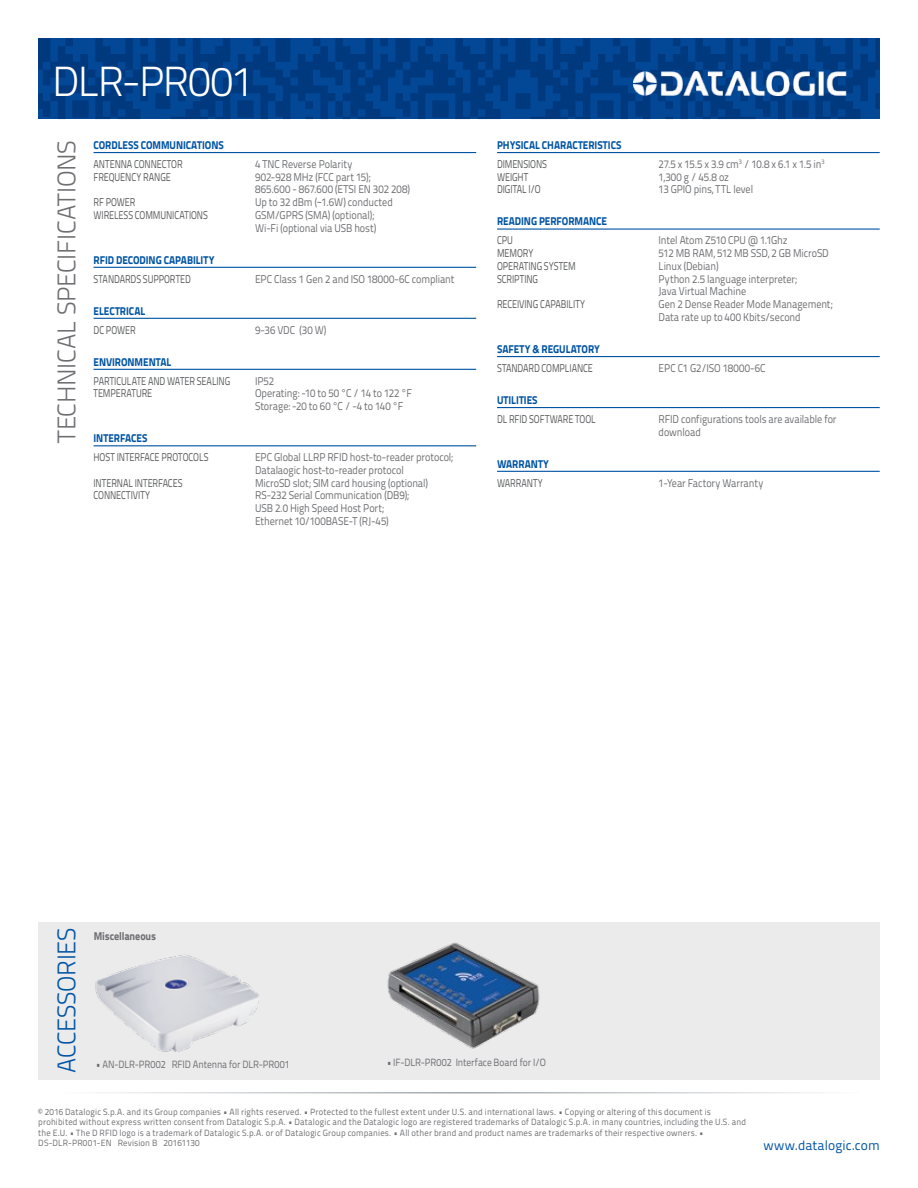
<style>
.page{position:relative;width:918px;height:1188px;background:#fff}
.page>*{position:absolute;margin:0;border:0;box-sizing:border-box;transform-origin:0 0}
.t1{font:300 42px "Titillium Text 22 L";letter-spacing:-.035em;color:#fff}
.t2{font:300 25.5px "Titillium Text 22 L";letter-spacing:-.015em;color:#6d6e71}
.t3{font:300 25.5px "Titillium Text 22 L";letter-spacing:-.015em;color:#0054a4}
.t4{font:13.5px "Titillium Text 22 L";letter-spacing:.005em;color:#0054a4}
.t5{font:11.25px/12.8px "Titillium Text 22 L";letter-spacing:-.01em;color:#6d6e71;scale:.9 1}
.t6{font:11.25px "Titillium Text 22 L";letter-spacing:-.005em;color:#58595b;scale:.8 1}
.t7{font:800 11.25px "Titillium Text 22 L";letter-spacing:-.005em;color:#0054a4;scale:.9 1}
.t8{font:800 11.25px "Titillium Text 22 L";letter-spacing:-.01em;color:#6d6e71;scale:.9 1}
.t9{font:10.5px "Titillium Text 22 L";letter-spacing:-.005em;color:#6d6e71;scale:.9 1}
.t10{font:9px/10.5px "Titillium Text 22 L";letter-spacing:.02em;color:#6d6e71;scale:.95 1}
</style>
<div class="page">
<svg style="left:38px;top:38px;width:842px;height:81px;background:#013f89"></svg>
<hr style="left:58px;top:1092px;width:802px;height:2px;background:#9da3aa">
<img style="left:634px;top:71px;width:212px;height:25px">
<hr style="left:94px;top:152px;width:382px;height:1px;background:#0054a4">
<hr style="left:94px;top:267px;width:382px;height:1px;background:#0054a4">
<hr style="left:94px;top:318px;width:382px;height:1px;background:#0054a4">
<hr style="left:94px;top:369px;width:382px;height:1px;background:#0054a4">
<hr style="left:94px;top:445px;width:382px;height:1px;background:#0054a4">
<hr style="left:497px;top:152px;width:383px;height:1px;background:#0054a4">
<hr style="left:497px;top:228px;width:383px;height:2px;background:#0054a4">
<hr style="left:497px;top:356px;width:383px;height:1px;background:#0054a4">
<hr style="left:497px;top:407px;width:383px;height:1px;background:#0054a4">
<hr style="left:497px;top:471px;width:383px;height:1px;background:#0054a4">
<div style="left:38px;top:923px;width:842px;height:157px;background:#ebebec"></div>
<img style="left:95px;top:955px;width:164px;height:97px">
<img style="left:387px;top:943px;width:153px;height:106px">
<h1 class="t1" style="left:52px;top:51px;width:203px">DLR-PR001</h1>
<h2 class="t2" style="left:48px;top:443px;width:304px;rotate:-90deg">TECHNICAL SPECIFICATIONS</h2>
<p class="t7" style="left:94px;top:136px;width:146px">CORDLESS COMMUNICATIONS</p>
<p class="t6" style="left:94px;top:156px;width:113px">ANTENNA CONNECTOR</p>
<p class="t5" style="left:255px;top:157px;width:109px">4 TNC Reverse Polarity</p>
<p class="t6" style="left:94px;top:168px;width:98px">FREQUENCY RANGE</p>
<p class="t5" style="left:255px;top:170px;width:174px">902-928 MHz (FCC part 15);<br>865.600 - 867.600 (ETSI EN 302 208)</p>
<p class="t6" style="left:94px;top:194px;width:54px">RF POWER</p>
<p class="t5" style="left:255px;top:195px;width:155px">Up to 32 dBm (~1.6W) conducted</p>
<p class="t6" style="left:94px;top:207px;width:144px">WIRELESS COMMUNICATIONS</p>
<p class="t5" style="left:255px;top:208px;width:136px">GSM/GPRS (SMA) (optional);<br>Wi-Fi (optional via USB host)</p>
<p class="t7" style="left:94px;top:251px;width:136px">RFID DECODING CAPABILITY</p>
<p class="t6" style="left:94px;top:270px;width:123px">STANDARDS SUPPORTED</p>
<p class="t5" style="left:255px;top:272px;width:223px">EPC Class 1 Gen 2 and ISO 18000-6C compliant</p>
<p class="t7" style="left:94px;top:302px;width:59px">ELECTRICAL</p>
<p class="t6" style="left:94px;top:321px;width:54px">DC POWER</p>
<p class="t5" style="left:255px;top:323px;width:81px">9-36 VDC (30 W)</p>
<p class="t7" style="left:94px;top:353px;width:88px">ENVIRONMENTAL</p>
<p class="t6" style="left:94px;top:372px;width:172px">PARTICULATE AND WATER SEALING</p>
<p class="t5" style="left:255px;top:374px;width:23px">IP52</p>
<p class="t6" style="left:94px;top:385px;width:75px">TEMPERATURE</p>
<p class="t5" style="left:255px;top:386px;width:176px">Operating: -10 to 50 °C / 14 to 122 °F<br>Storage: -20 to 60 °C / -4 to 140 °F</p>
<p class="t7" style="left:94px;top:429px;width:61px">INTERFACES</p>
<p class="t6" style="left:94px;top:449px;width:145px">HOST INTERFACE PROTOCOLS</p>
<p class="t5" style="left:255px;top:450px;width:222px">EPC Global LLRP RFID host-to-reader protocol;<br>Datalaogic host-to-reader protocol</p>
<p class="t6" style="left:94px;top:474px;width:113px">INTERNAL INTERFACES</p>
<p class="t5" style="left:255px;top:476px;width:194px">MicroSD slot; SIM card housing (optional)</p>
<p class="t6" style="left:94px;top:487px;width:72px">CONNECTIVITY</p>
<p class="t5" style="left:255px;top:488px;width:173px">RS-232 Serial Communication (DB9);<br>USB 2.0 High Speed Host Port;<br>Ethernet 10/100BASE-T (RJ-45)</p>
<p class="t7" style="left:497px;top:136px;width:140px">PHYSICAL CHARACTERISTICS</p>
<p class="t6" style="left:497px;top:156px;width:64px">DIMENSIONS</p>
<p class="t5" style="left:659px;top:157px;width:186px">27.5 x 15.5 x 3.9 cm<sup>3</sup> / 10.8 x 6.1 x 1.5 in<sup>3</sup></p>
<p class="t6" style="left:497px;top:168px;width:40px">WEIGHT</p>
<p class="t5" style="left:659px;top:170px;width:80px">1,300 g / 45.8 oz</p>
<p class="t6" style="left:497px;top:181px;width:56px">DIGITAL I/O</p>
<p class="t5" style="left:659px;top:182px;width:106px">13 GPIO pins, TTL level</p>
<p class="t7" style="left:497px;top:212px;width:124px">READING PERFORMANCE</p>
<p class="t6" style="left:497px;top:232px;width:21px">CPU</p>
<p class="t5" style="left:659px;top:233px;width:145px">Intel Atom Z510 CPU @ 1.1Ghz</p>
<p class="t6" style="left:497px;top:245px;width:47px">MEMORY</p>
<p class="t5" style="left:659px;top:246px;width:191px">512 MB RAM, 512 MB SSD, 2 GB MicroSD</p>
<p class="t6" style="left:497px;top:258px;width:100px">OPERATING SYSTEM</p>
<p class="t5" style="left:659px;top:259px;width:68px">Linux (Debian)</p>
<p class="t6" style="left:497px;top:270px;width:53px">SCRIPTING</p>
<p class="t5" style="left:659px;top:272px;width:155px">Python 2.5 language interpreter;<br>Java Virtual Machine</p>
<p class="t6" style="left:497px;top:296px;width:112px">RECEIVING CAPABILITY</p>
<p class="t5" style="left:659px;top:297px;width:195px">Gen 2 Dense Reader Mode Management;<br>Data rate up to 400 Kbits/second</p>
<p class="t7" style="left:497px;top:340px;width:116px">SAFETY &amp; REGULATORY</p>
<p class="t6" style="left:497px;top:360px;width:121px">STANDARD COMPLIANCE</p>
<p class="t5" style="left:659px;top:361px;width:120px">EPC C1 G2/ISO 18000-6C</p>
<p class="t7" style="left:497px;top:391px;width:47px">UTILITIES</p>
<p class="t6" style="left:497px;top:411px;width:125px">DL RFID SOFTWARE TOOL</p>
<p class="t5" style="left:659px;top:412px;width:199px">RFID configurations tools are available for download</p>
<p class="t7" style="left:497px;top:455px;width:59px">WARRANTY</p>
<p class="t6" style="left:497px;top:474px;width:59px">WARRANTY</p>
<p class="t5" style="left:659px;top:476px;width:118px">1-Year Factory Warranty</p>
<h2 class="t3" style="left:48px;top:1073px;width:147px;rotate:-90deg">ACCESSORIES</h2>
<p class="t8" style="left:94px;top:927px;width:71px">Miscellaneous</p>
<p class="t9" style="left:96px;top:1057px;width:217px">•AN-DLR-PR002 RFID Antenna for DLR-PR001</p>
<p class="t9" style="left:387px;top:1054px;width:178px">• IF-DLR-PR002 Interface Board for I/O</p>
<p class="t10" style="left:38px;top:1106px;width:747px">© 2016 Datalogic S.p.A. and its Group companies • All rights reserved. • Protected to the fullest extent under U.S. and international laws. • Copying or altering of this document is prohibited without express written consent from Datalogic S.p.A. • Datalogic and the Datalogic logo are registered trademarks of Datalogic S.p.A. in many countries, including the U.S. and the E.U. • The D RFID logo is a trademark of Datalogic S.p.A. or of Datalogic Group companies. • All other brand and product names are trademarks of their respective owners. • DS-DLR-PR001-EN Revision B 20161130</p>
<p class="t4" style="left:763px;top:1135px;width:118px">www.datalogic.com</p>
</div>
